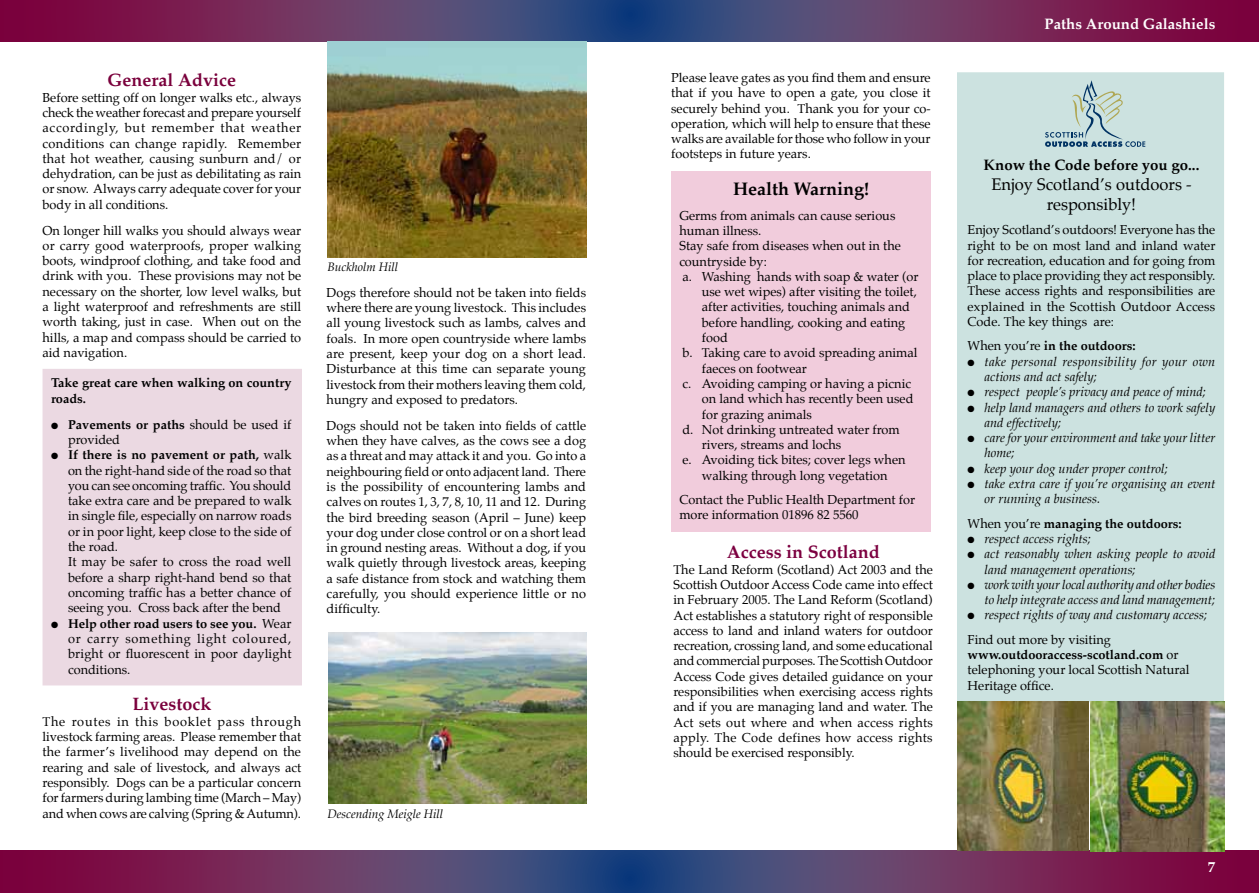
<style>
.page{position:relative;width:1259px;height:893px;background:#fff}
.page>*{position:absolute;margin:0;border:0;box-sizing:border-box;transform-origin:0 0}
.t1{font:18px "Palatino Bold Os F";color:#7a003c}
.t2{font:700 18px "Palatino";color:#7c0040}
.t3{font:700 18px "Palatino";color:#000}
.t4{font:16.5px/19.8px "Palatino";color:#000;text-align:center}
.t5{font:700 15px "Palatino";color:#000}
.t6{font:700 15px "Palatino";color:#fff}
.t7{font:12.75px/15.3px "Palatino";color:#000;text-align:justify}
.t8{font:italic 12.75px/15.3px "Palatino";color:#000}
.t9{font:700 12.75px/15.3px "Palatino";color:#000}
.t10{font:italic 12.75px/15.3px "Palatino";letter-spacing:.025em;color:#000}
.t11{font:italic 12px "Palatino";color:#000}
.s1{font-weight:700}
.s2{font-weight:400}
.s3{font-style:normal}
</style>
<div class="page">
<svg style="left:0;top:850px;width:1259px;height:43px;background:#613162"></svg>
<svg style="left:0;top:0;width:1259px;height:42px;background:#623162"></svg>
<div style="left:43px;top:369px;width:259px;height:316px;background:#ebd9e2"></div>
<div style="left:671px;top:171px;width:259px;height:360px;background:#f1ccdc"></div>
<div style="left:957px;top:72px;width:267px;height:630px;background:#cce2e0"></div>
<svg style="left:1045px;top:80px;width:100px;height:67px"></svg>
<img style="left:957px;top:702px;width:267px;height:149px">
<img style="left:327px;top:42px;width:259px;height:215px">
<img style="left:328px;top:632px;width:258px;height:172px">
<h1 class="t1" style="left:108px;top:70px;width:130px">General Advice</h1>
<p class="t7" style="left:43px;top:90px;width:260px">Before setting off on longer walks etc., always check the weather forecast and prepare yourself accordingly, but remember that weather conditions can change rapidly. Remember that hot weather, causing sunburn and/ or dehydration, can be just as debilitating as rain or snow. Always carry adequate cover for your body in all conditions.</p>
<p class="t7" style="left:43px;top:222px;width:260px">On longer hill walks you should always wear or carry good waterproofs, proper walking boots, windproof clothing, and take food and drink with you. These provisions may not be necessary on the shorter, low level walks, but a light waterproof and refreshments are still worth taking, just in case. When out on the hills, a map and compass should be carried to aid navigation.</p>
<p class="t9" style="left:51px;top:375px;width:242px">Take great care when walking on country roads.</p>
<p class="t7" style="left:68px;top:417px;width:225px;text-indent:-17px">● <span class="s1">Pavements or paths</span> should be used if provided</p>
<p class="t7" style="left:68px;top:447px;width:225px;text-align:left;text-indent:-17px">● <span class="s1">If there is no pavement or path,</span> walk on the right-hand side of the road so that you can see oncoming traffic. You should take extra care and be prepared to walk in single file, especially on narrow roads or in poor light, keep close to the side of the road.<br>It may be safer to cross the road well before a sharp right-hand bend so that oncoming traffic has a better chance of seeing you. Cross back after the bend</p>
<p class="t7" style="left:68px;top:615px;width:225px;text-indent:-17px">● <span class="s1">Help other road users to see you.</span> Wear or carry something light coloured, bright or fluorescent in poor daylight conditions.</p>
<h1 class="t1" style="left:132px;top:694px;width:80px">Livestock</h1>
<p class="t7" style="left:43px;top:714px;width:260px">The routes in this booklet pass through livestock farming areas. Please remember that the farmer’s livelihood may depend on the rearing and sale of livestock, and always act responsibly. Dogs can be a particular concern for farmers during lambing time (March – May) and when cows are calving (Spring &amp; Autumn).</p>
<p class="t11" style="left:327px;top:257px;width:72px">Buckholm Hill</p>
<p class="t7" style="left:327px;top:285px;width:261px">Dogs therefore should not be taken into fields where there are young livestock. This includes all young livestock such as lambs, calves and foals. In more open countryside where lambs are present, keep your dog on a short lead.<br>Disturbance at this time can separate young livestock from their mothers leaving them cold, hungry and exposed to predators.</p>
<p class="t7" style="left:327px;top:418px;width:261px">Dogs should not be taken into fields of cattle when they have calves, as the cows see a dog as a threat and may attack it and you. Go into a neighbouring field or onto adjacent land. There is the possibility of encountering lambs and calves on routes 1, 3, 7, 8, 10, 11 and 12. During the bird breeding season (April – June) keep your dog under close control or on a short lead in ground nesting areas. Without a dog, if you walk quietly through livestock areas, keeping a safe distance from stock and watching them carefully, you should experience little or no difficulty.</p>
<p class="t11" style="left:327px;top:804px;width:117px">Descending Meigle Hill</p>
<p class="t7" style="left:671px;top:70px;width:261px">Please leave gates as you find them and ensure that if you have to open a gate, you close it securely behind you. Thank you for your co&shy;operation, which will help to ensure that these walks are available for those who follow in your footsteps in future years.</p>
<h1 class="t3" style="left:733px;top:174px;width:138px">Health Warning!</h1>
<p class="t7" style="left:679px;top:208px;width:218px">Germs from animals can cause serious</p>
<p class="t7" style="left:679px;top:223px;width:84px">human illness.</p>
<p class="t7" style="left:679px;top:238px;width:223px">Stay safe from diseases when out in the</p>
<p class="t7" style="left:679px;top:253px;width:89px">countryside by:</p>
<p class="t7" style="left:682px;top:269px;width:237px">a. Washing hands with soap &amp; water (or</p>
<p class="t7" style="left:702px;top:284px;width:216px">use wet wipes) after visiting the toilet,</p>
<p class="t7" style="left:702px;top:299px;width:210px">after activities, touching animals and</p>
<p class="t7" style="left:702px;top:315px;width:205px">before handling, cooking and eating</p>
<p class="t7" style="left:702px;top:330px;width:27px">food</p>
<p class="t7" style="left:682px;top:345px;width:236px">b. Taking care to avoid spreading animal</p>
<p class="t7" style="left:702px;top:361px;width:107px">faeces on footwear</p>
<p class="t7" style="left:682px;top:376px;width:230px">c. Avoiding camping or having a picnic</p>
<p class="t7" style="left:702px;top:391px;width:213px">on land which has recently been used</p>
<p class="t7" style="left:702px;top:406px;width:111px">for grazing animals</p>
<p class="t7" style="left:682px;top:422px;width:219px">d. Not drinking untreated water from</p>
<p class="t7" style="left:702px;top:437px;width:141px">rivers, streams and lochs</p>
<p class="t7" style="left:682px;top:452px;width:224px">e. Avoiding tick bites; cover legs when</p>
<p class="t7" style="left:702px;top:468px;width:187px">walking through long vegetation</p>
<p class="t7" style="left:679px;top:492px;width:237px">Contact the Public Health Department for more information 01896 82 5560</p>
<h1 class="t2" style="left:726px;top:537px;width:154px">Access in Scotland</h1>
<p class="t7" style="left:673px;top:562px;width:261px">The Land Reform (Scotland) Act 2003 and the Scottish Outdoor Access Code came into effect in February 2005. The Land Reform (Scotland)<br>Act establishes a statutory right of responsible access to land and inland waters for outdoor recreation, crossing land, and some educational and commercial purposes. The Scottish Outdoor Access Code gives detailed guidance on your responsibilities when exercising access rights and if you are managing land and water. The Act sets out where and when access rights apply. The Code defines how access rights should be exercised responsibly.</p>
<p class="t6" style="left:1044px;top:11px;width:172px">Paths Around Galashiels</p>
<p class="t5" style="left:983px;top:152px;width:217px">Know the Code before you go...</p>
<p class="t4" style="left:991px;top:175px;width:202px">Enjoy Scotland’s outdoors - responsibly!</p>
<p class="t7" style="left:967px;top:222px;width:249px">Enjoy Scotland’s outdoors! Everyone has the right to be on most land and inland water for recreation, education and for going from place to place providing they act responsibly.<br>These access rights and responsibilities are explained in the Scottish Outdoor Access Code. The key things are:</p>
<p class="t9" style="left:967px;top:338px;width:169px"><span class="s2">When you’re</span> in the outdoors:</p>
<p class="t10" style="left:984px;top:354px;width:232px;text-indent:-17px">● take personal responsibility for your own actions and act safely;</p>
<p class="t8" style="left:967px;top:384px;width:240px">● respect people’s privacy and peace of mind;</p>
<p class="t8" style="left:984px;top:400px;width:232px;text-indent:-17px">● help land managers and others to work safely and effectively;</p>
<p class="t8" style="left:984px;top:430px;width:232px;text-indent:-17px">● care for your environment and take your litter home;</p>
<p class="t8" style="left:967px;top:461px;width:202px">● keep your dog under proper control;</p>
<p class="t8" style="left:984px;top:476px;width:232px;text-indent:-17px">● take extra care if you’re organising an event or running a business.</p>
<p class="t9" style="left:967px;top:515px;width:216px"><span class="s2">When you’re</span> managing the outdoors:</p>
<p class="t8" style="left:967px;top:531px;width:125px">● respect access rights;</p>
<p class="t8" style="left:984px;top:546px;width:232px;text-indent:-17px">● act reasonably when asking people to avoid land management operations;</p>
<p class="t8" style="left:967px;top:577px;width:249px;text-align:right">● work with your local authority and other bodies to help integrate access and land management;</p>
<p class="t8" style="left:967px;top:603px;width:241px;line-height:24.3px">● respect rights of way and customary access;<br><span class="s3">Find out more by visiting</span></p>
<p class="t7" style="left:967px;top:647px;width:223px;text-align:left"><span class="s1">www.outdooraccess-scotland.com</span> or telephoning your local Scottish Natural<br>Heritage office.</p>
<p class="t6" style="left:1208px;top:854px;width:9px">7</p>
</div>
